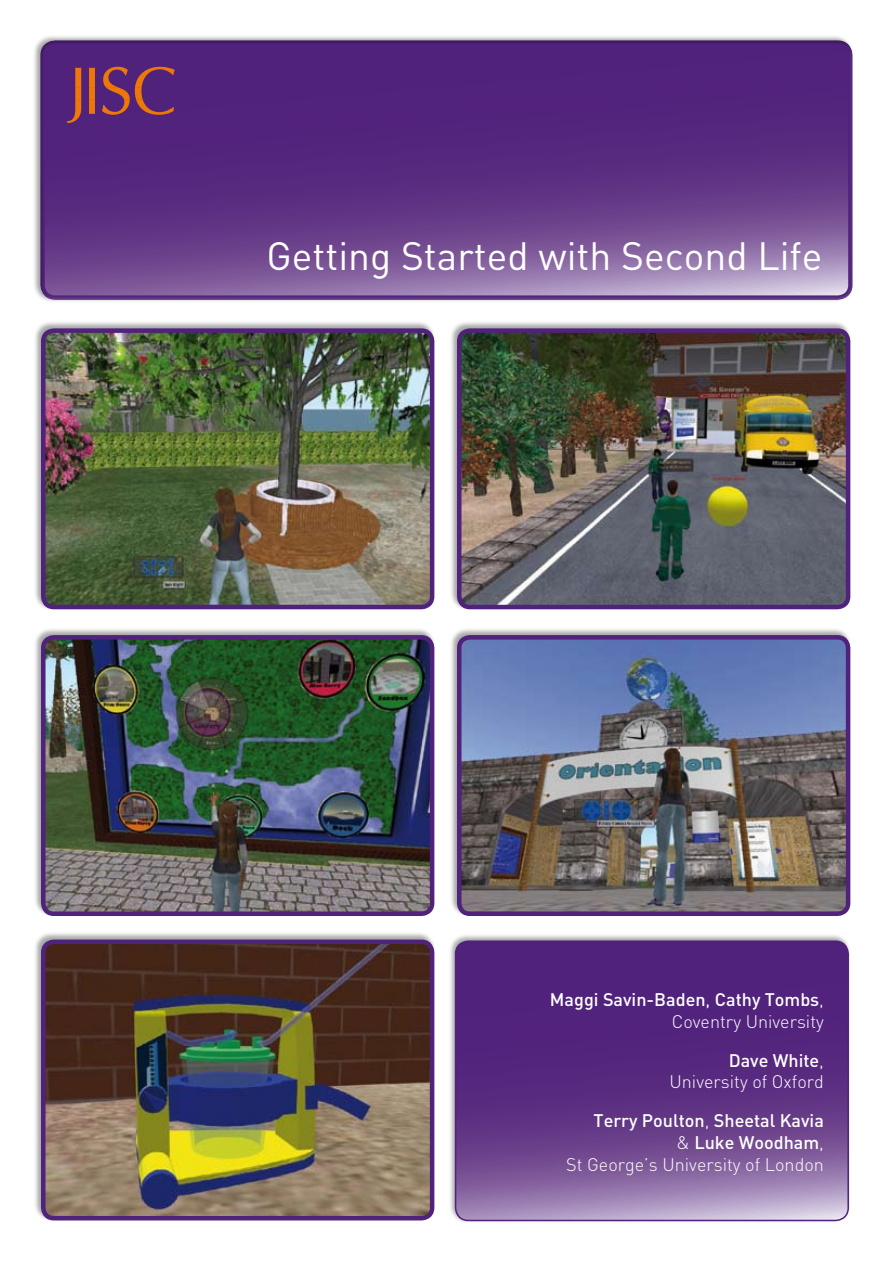
<style>
.page{position:relative;width:893px;height:1263px;background:#fff}
.page>*{position:absolute;margin:0;border:0;box-sizing:border-box;transform-origin:0 0}
.t1{font:39px "JISC";color:#fff}
.t2{font:500 18px/21.8px "JISC";color:#fff;text-align:right}
.t3{font:300 18px/21.8px "JISC";color:#fff;text-align:right}
.s1{font-weight:400}
.s2{font-weight:300}
.s3{font-weight:500}
</style>
<div class="page">
<div style="left:34px;top:320px;width:402px;height:290px;background:#000;opacity:.35"></div>
<img style="left:43px;top:331px;width:389px;height:276px">
<div style="left:41px;top:328px;width:393px;height:281px;border:4px solid #50227b;border-radius:11px"></div>
<div style="left:34px;top:627px;width:402px;height:290px;background:#000;opacity:.35"></div>
<img style="left:43px;top:637px;width:389px;height:277px">
<div style="left:41px;top:635px;width:393px;height:281px;border:4px solid #50227b;border-radius:11px"></div>
<div style="left:34px;top:931px;width:402px;height:290px;background:#000;opacity:.35"></div>
<img style="left:43px;top:942px;width:389px;height:276px">
<div style="left:41px;top:939px;width:393px;height:281px;border:4px solid #50227b;border-radius:11px"></div>
<div style="left:450px;top:320px;width:402px;height:290px;background:#000;opacity:.35"></div>
<img style="left:459px;top:331px;width:389px;height:276px">
<div style="left:457px;top:328px;width:393px;height:281px;border:4px solid #50227b;border-radius:11px"></div>
<div style="left:450px;top:627px;width:402px;height:290px;background:#000;opacity:.35"></div>
<img style="left:459px;top:637px;width:389px;height:277px">
<div style="left:457px;top:635px;width:393px;height:281px;border:4px solid #50227b;border-radius:11px"></div>
<div style="left:33px;top:34px;width:821px;height:269px;background:#000;opacity:.35"></div>
<div style="left:40px;top:46px;width:817px;height:255px;background:#fff;opacity:.2"></div>
<div style="left:40px;top:40px;width:815px;height:255px;background:#000;opacity:.2"></div>
<svg style="left:67px;top:67px;width:108px;height:56px;background:#76365f"></svg>
<div style="left:448px;top:933px;width:403px;height:290px;background:#000;opacity:.35"></div>
<svg style="left:456px;top:941px;width:392px;height:279px;background:#663d8a"></svg>
<div style="left:455px;top:940px;width:394px;height:281px;border:2px solid #50227b;border-radius:13px"></div>
<h1 class="t1" style="left:266px;top:231px;width:558px">Getting Started with Second Life</h1>
<p class="t2" style="left:550px;top:988px;width:275px">Maggi Savin-Baden<span class="s1">,</span> Cathy Tombs<span class="s2">,<br>Coventry University</span></p>
<p class="t3" style="left:669px;top:1049px;width:156px"><span class="s3">Dave White</span>,<br>University of Oxford</p>
<p class="t2" style="left:566px;top:1109px;width:259px">Terry Poulton<span class="s2">,</span> Sheetal Kavia<br><span class="s2">&amp;</span> Luke Woodham<span class="s2">,<br>St George’s University of London</span></p>
</div>
